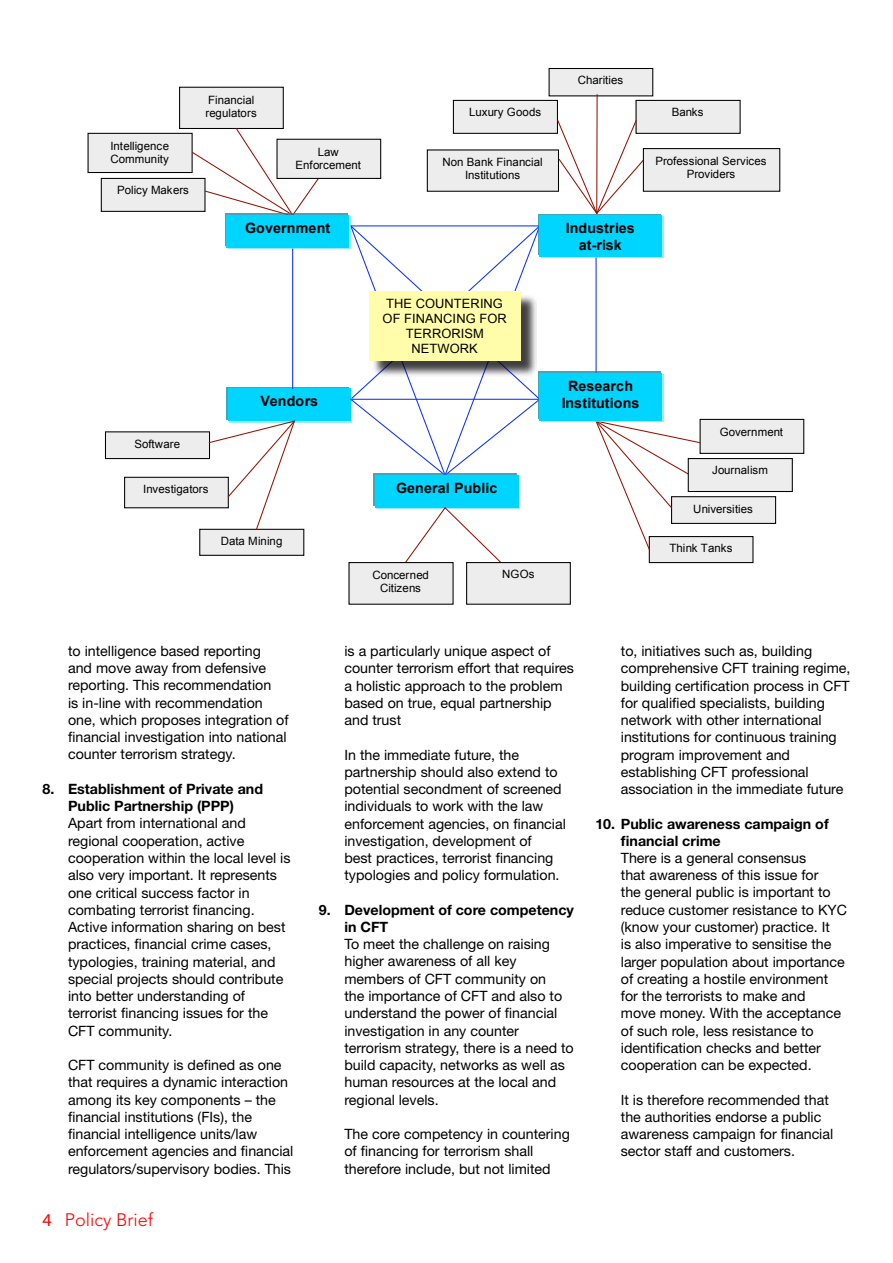
<style>
.page{position:relative;width:893px;height:1263px;background:#fff}
.page>*{position:absolute;margin:0;border:0;box-sizing:border-box;transform-origin:0 0}
.t1{font:300 18px "Avenir LT Std";color:#f00}
.t2{font:14.25px/17.2px "Helvetica Neue";color:#000}
.t3{font:700 14.25px/17.1px "Helvetica Neue";color:#000}
.t4{font:700 14.25px/16.6px "Arial";letter-spacing:.005em;color:#000;text-align:center}
.t5{font:12.9px/14.9px "Arial";letter-spacing:.01em;color:#000;text-align:center}
.t6{font:11.4px/12.9px "Arial";letter-spacing:-.005em;color:#000;text-align:center}
</style>
<div class="page">
<div style="left:227px;top:387px;width:122px;height:32px;background:#40a8be"></div>
<div style="left:228px;top:388px;width:123px;height:33px;background:#00d5ff"></div>
<div style="left:105px;top:432px;width:104px;height:26px;background:#ededed"></div>
<div style="left:105px;top:431px;width:105px;height:28px;border:1px solid #000"></div>
<div style="left:200px;top:529px;width:104px;height:26px;background:#ededed"></div>
<div style="left:199px;top:529px;width:105px;height:27px;border:1px solid #000"></div>
<div style="left:124px;top:477px;width:104px;height:31px;background:#ededed"></div>
<div style="left:124px;top:477px;width:105px;height:31px;border:1px solid #000"></div>
<svg style="left:349px;top:225px;width:192px;height:252px"></svg>
<svg style="left:208px;top:420px;width:88px;height:111px"></svg>
<div style="left:101px;top:178px;width:104px;height:33px;background:#ededed"></div>
<div style="left:101px;top:178px;width:104px;height:34px;border:1px solid #000"></div>
<div style="left:179px;top:87px;width:104px;height:41px;background:#ededed"></div>
<div style="left:179px;top:87px;width:105px;height:42px;border:1px solid #000"></div>
<div style="left:88px;top:133px;width:104px;height:39px;background:#ededed"></div>
<div style="left:88px;top:133px;width:105px;height:40px;border:1px solid #000"></div>
<hr style="left:292px;top:248px;width:1px;height:140px;background:#0a31ff">
<svg style="left:191px;top:127px;width:141px;height:87px"></svg>
<div style="left:277px;top:139px;width:103px;height:39px;background:#ededed"></div>
<div style="left:276px;top:139px;width:105px;height:40px;border:1px solid #000"></div>
<div style="left:228px;top:216px;width:123px;height:33px;background:#97ebff"></div>
<div style="left:225px;top:214px;width:123px;height:32px;background:#008ca9;opacity:.75"></div>
<div style="left:226px;top:215px;width:123px;height:33px;background:#00d5ff"></div>
<div style="left:374px;top:474px;width:143px;height:32px;background:#40a8be"></div>
<div style="left:375px;top:475px;width:144px;height:33px;background:#00d5ff"></div>
<div style="left:700px;top:419px;width:104px;height:34px;background:#ededed"></div>
<div style="left:700px;top:419px;width:104px;height:35px;border:1px solid #000"></div>
<div style="left:671px;top:496px;width:104px;height:27px;background:#ededed"></div>
<div style="left:671px;top:496px;width:105px;height:28px;border:1px solid #000"></div>
<div style="left:649px;top:536px;width:104px;height:26px;background:#ededed"></div>
<div style="left:649px;top:536px;width:104px;height:27px;border:1px solid #000"></div>
<div style="left:453px;top:100px;width:104px;height:33px;background:#ededed"></div>
<div style="left:453px;top:100px;width:105px;height:34px;border:1px solid #000"></div>
<div style="left:636px;top:100px;width:104px;height:33px;background:#ededed"></div>
<div style="left:636px;top:100px;width:105px;height:34px;border:1px solid #000"></div>
<div style="left:427px;top:150px;width:131px;height:41px;background:#ededed"></div>
<div style="left:427px;top:149px;width:132px;height:43px;border:1px solid #000"></div>
<div style="left:549px;top:68px;width:104px;height:28px;background:#ededed"></div>
<div style="left:549px;top:68px;width:104px;height:28px;border:1px solid #000"></div>
<hr style="left:595px;top:248px;width:2px;height:140px;background:#0a31ff">
<svg style="left:397px;top:507px;width:116px;height:55px"></svg>
<hr style="left:596px;top:94px;width:2px;height:119px;background:#941200">
<svg style="left:556px;top:119px;width:90px;height:95px"></svg>
<svg style="left:596px;top:420px;width:105px;height:131px"></svg>
<div style="left:541px;top:216px;width:122px;height:42px;background:#00d5ff"></div>
<div style="left:538px;top:214px;width:123px;height:40px;background:#40a8be"></div>
<div style="left:539px;top:215px;width:123px;height:41px;background:#00d5ff"></div>
<div style="left:541px;top:374px;width:122px;height:48px;background:#97ebff"></div>
<div style="left:538px;top:372px;width:123px;height:47px;background:#40a8be"></div>
<div style="left:539px;top:373px;width:123px;height:48px;background:#00d5ff"></div>
<img style="left:371px;top:292px;width:165px;height:84px">
<div style="left:369px;top:291px;width:151px;height:69px;background:#fffda9"></div>
<div style="left:688px;top:458px;width:104px;height:33px;background:#ededed"></div>
<div style="left:688px;top:458px;width:105px;height:34px;border:1px solid #000"></div>
<div style="left:643px;top:148px;width:137px;height:43px;background:#ededed"></div>
<div style="left:643px;top:148px;width:137px;height:44px;border:1px solid #000"></div>
<div style="left:349px;top:562px;width:104px;height:42px;background:#ededed"></div>
<div style="left:348px;top:562px;width:106px;height:43px;border:1px solid #000"></div>
<div style="left:466px;top:562px;width:104px;height:42px;background:#ededed"></div>
<div style="left:466px;top:562px;width:105px;height:43px;border:1px solid #000"></div>
<p class="t6" style="left:205px;top:94px;width:53px;text-align:left">Financial regulators</p>
<p class="t6" style="left:111px;top:140px;width:60px;text-align:left">Intelligence<br>Community</p>
<p class="t6" style="left:296px;top:146px;width:67px">Law<br>Enforcement</p>
<p class="t6" style="left:117px;top:184px;width:73px">Policy Makers</p>
<p class="t4" style="left:245px;top:220px;width:87px">Government</p>
<p class="t6" style="left:578px;top:75px;width:47px">Charities</p>
<p class="t6" style="left:469px;top:106px;width:73px">Luxury Goods</p>
<p class="t6" style="left:672px;top:106px;width:33px">Banks</p>
<p class="t6" style="left:442px;top:157px;width:102px">Non Bank Financial<br>Institutions</p>
<p class="t6" style="left:655px;top:155px;width:113px">Professional Services<br>Providers</p>
<p class="t4" style="left:566px;top:220px;width:70px">Industries at-risk</p>
<p class="t6" style="left:135px;top:438px;width:47px">Software</p>
<p class="t6" style="left:143px;top:484px;width:67px">Investigators</p>
<p class="t4" style="left:260px;top:393px;width:59px">Vendors</p>
<p class="t6" style="left:221px;top:536px;width:63px">Data Mining</p>
<p class="t5" style="left:383px;top:297px;width:126px">THE COUNTERING<br>OF FINANCING FOR<br>TERRORISM<br>NETWORK</p>
<p class="t4" style="left:396px;top:480px;width:103px">General Public</p>
<p class="t4" style="left:562px;top:378px;width:79px">Research<br>Institutions</p>
<p class="t6" style="left:372px;top:569px;width:58px">Concerned<br>Citizens</p>
<p class="t6" style="left:502px;top:569px;width:34px">NGOs</p>
<p class="t6" style="left:720px;top:426px;width:65px">Government</p>
<p class="t6" style="left:712px;top:465px;width:57px">Journalism</p>
<p class="t6" style="left:693px;top:503px;width:61px">Universities</p>
<p class="t6" style="left:670px;top:543px;width:64px">Think Tanks</p>
<p class="t2" style="left:68px;top:642px;width:222px">to intelligence based reporting<br>and move away from defensive reporting. This recommendation<br>is in-line with recommendation one, which proposes integration of financial investigation into national counter terrorism strategy.</p>
<p class="t3" style="left:43px;top:780px;width:222px;text-align:center">8. Establishment of Private and<br>Public Partnership (PPP)</p>
<p class="t2" style="left:68px;top:814px;width:224px">Apart from international and regional cooperation, active cooperation within the local level is also very important. It represents one critical success factor in combating terrorist financing.<br>Active information sharing on best practices, financial crime cases, typologies, training material, and special projects should contribute into better understanding of terrorist financing issues for the<br>CFT community.</p>
<p class="t2" style="left:68px;top:1056px;width:227px">CFT community is defined as one that requires a dynamic interaction among its key components – the financial institutions (FIs), the financial intelligence units/law enforcement agencies and financial regulators/supervisory bodies. This</p>
<p class="t1" style="left:65px;top:1209px;width:90px">Policy Brief</p>
<p class="t2" style="left:344px;top:642px;width:231px">is a particularly unique aspect of counter terrorism effort that requires a holistic approach to the problem based on true, equal partnership and trust</p>
<p class="t2" style="left:344px;top:746px;width:223px">In the immediate future, the partnership should also extend to potential secondment of screened individuals to work with the law enforcement agencies, on financial investigation, development of<br>best practices, terrorist financing typologies and policy formulation.</p>
<p class="t3" style="left:344px;top:901px;width:231px;text-indent:-26px">9. Development of core competency in CFT</p>
<p class="t2" style="left:344px;top:935px;width:231px">To meet the challenge on raising higher awareness of all key members of CFT community on<br>the importance of CFT and also to understand the power of financial investigation in any counter terrorism strategy, there is a need to build capacity, networks as well as human resources at the local and regional levels.</p>
<p class="t2" style="left:344px;top:1125px;width:227px">The core competency in countering of financing for terrorism shall therefore include, but not limited</p>
<p class="t2" style="left:621px;top:642px;width:231px">to, initiatives such as, building comprehensive CFT training regime, building certification process in CFT for qualified specialists, building network with other international institutions for continuous training program improvement and establishing CFT professional association in the immediate future</p>
<p class="t3" style="left:621px;top:815px;width:209px;text-indent:-25px">10. Public awareness campaign of financial crime</p>
<p class="t2" style="left:621px;top:849px;width:228px">There is a general consensus<br>that awareness of this issue for<br>the general public is important to reduce customer resistance to KYC (know your customer) practice. It<br>is also imperative to sensitise the larger population about importance of creating a hostile environment for the terrorists to make and<br>move money. With the acceptance of such role, less resistance to identification checks and better cooperation can be expected.</p>
<p class="t2" style="left:621px;top:1091px;width:214px">It is therefore recommended that the authorities endorse a public awareness campaign for financial sector staff and customers.</p>
</div>
